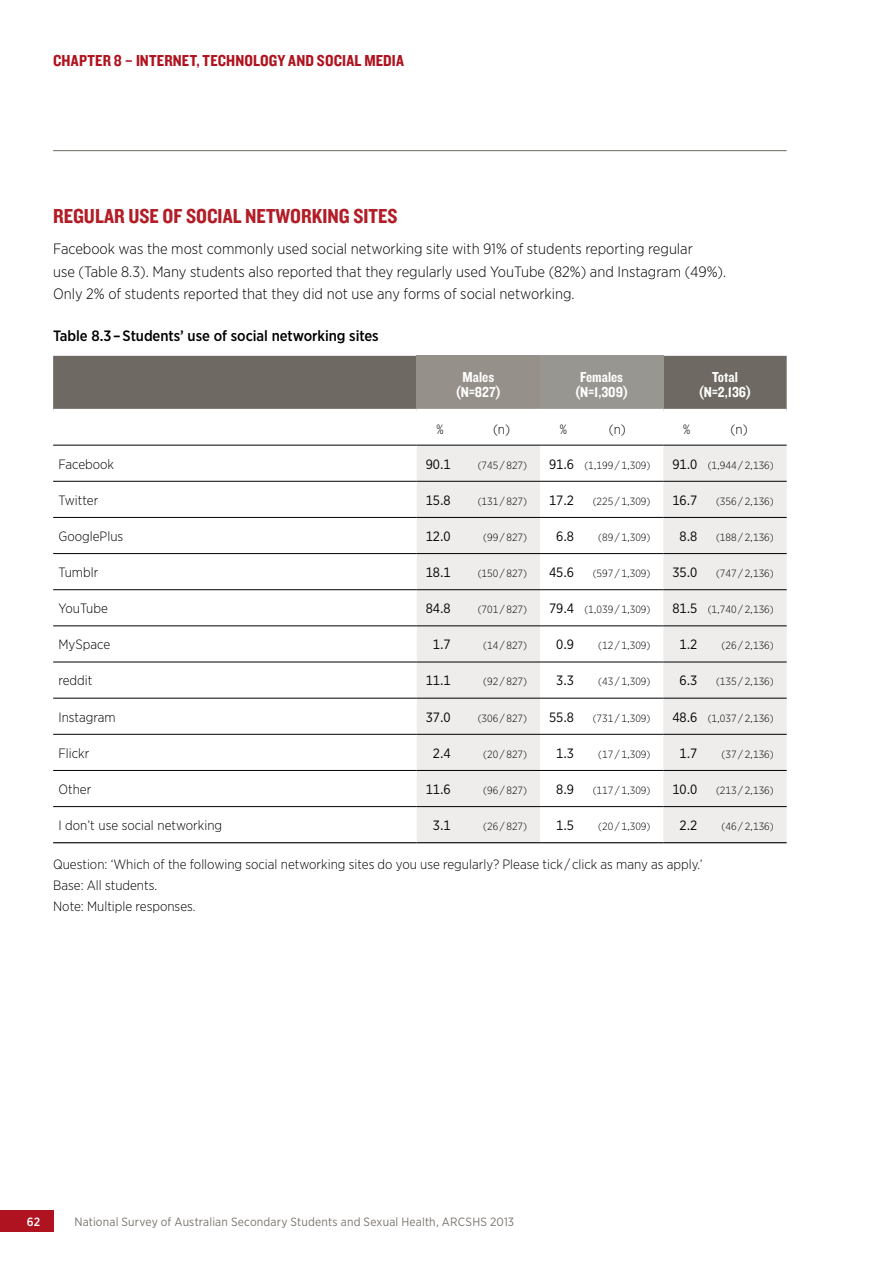
<style>
.page{position:relative;width:893px;height:1263px;background:#fff}
.page>*{position:absolute;margin:0;border:0;box-sizing:border-box;transform-origin:0 0}
.t1{font:21px "Knockout 50 Welterweight";color:#b21d27}
.t2{font:16.5px "Knockout 50 Welterweight";letter-spacing:.005em;color:#af131f}
.t3{font:300 15px/22.5px "Gotham Narrow";color:#000}
.t4{font:500 15px "Gotham Narrow";letter-spacing:-.005em;color:#000}
.t5{font:15px/15px "Knockout 50 Welterweight";color:#fff;text-align:center}
.t6{font:300 13.5px/21px "Gotham Narrow";color:#000}
.t7{font:13.5px "Gotham Narrow";letter-spacing:-.005em;color:#000}
.t8{font:12px "Gotham Narrow";letter-spacing:.015em;color:#7b756e}
.t9{font:500 12px "Gotham Narrow";color:#fff}
.t10{font:300 10.5px "Gotham Narrow";color:#000}
.s1{font-weight:400;font-size:13.5px}
</style>
<div class="page">
<div style="left:0;top:1211px;width:53px;height:21px;background:#af131f"></div>
<hr style="left:53px;top:150px;width:734px;height:1px;background:#6e6962">
<div style="left:53px;top:356px;width:734px;height:53px;background:#6e6962"></div>
<div style="left:417px;top:356px;width:123px;height:55px;background:#96908a"></div>
<div style="left:540px;top:356px;width:123px;height:55px;background:#979691"></div>
<svg style="left:53px;top:480px;width:364px;height:328px"></svg>
<svg style="left:417px;top:446px;width:370px;height:396px;fill:#efedec"></svg>
<hr style="left:53px;top:481px;width:364px;height:1px;background:#000">
<hr style="left:540px;top:481px;width:123px;height:1px;background:#000">
<hr style="left:53px;top:517px;width:364px;height:1px;background:#000">
<hr style="left:540px;top:517px;width:123px;height:1px;background:#000">
<hr style="left:53px;top:553px;width:364px;height:1px;background:#000">
<hr style="left:540px;top:553px;width:123px;height:1px;background:#000">
<hr style="left:53px;top:589px;width:364px;height:1px;background:#000">
<hr style="left:540px;top:589px;width:123px;height:1px;background:#000">
<hr style="left:53px;top:626px;width:364px;height:1px;background:#000">
<hr style="left:540px;top:626px;width:123px;height:1px;background:#000">
<hr style="left:53px;top:662px;width:364px;height:1px;background:#000">
<hr style="left:540px;top:662px;width:123px;height:1px;background:#000">
<hr style="left:53px;top:698px;width:364px;height:1px;background:#000">
<hr style="left:540px;top:698px;width:123px;height:1px;background:#000">
<hr style="left:53px;top:734px;width:364px;height:1px;background:#000">
<hr style="left:540px;top:734px;width:123px;height:1px;background:#000">
<hr style="left:53px;top:770px;width:364px;height:1px;background:#000">
<hr style="left:540px;top:770px;width:123px;height:1px;background:#000">
<hr style="left:53px;top:806px;width:364px;height:1px;background:#000">
<hr style="left:540px;top:806px;width:123px;height:1px;background:#000">
<hr style="left:663px;top:481px;width:124px;height:1px;background:#000">
<hr style="left:663px;top:517px;width:124px;height:1px;background:#000">
<hr style="left:663px;top:553px;width:124px;height:1px;background:#000">
<hr style="left:663px;top:589px;width:124px;height:1px;background:#000">
<hr style="left:663px;top:626px;width:124px;height:1px;background:#000">
<hr style="left:663px;top:662px;width:124px;height:1px;background:#000">
<hr style="left:663px;top:698px;width:124px;height:1px;background:#000">
<hr style="left:663px;top:734px;width:124px;height:1px;background:#000">
<hr style="left:663px;top:770px;width:124px;height:1px;background:#000">
<hr style="left:663px;top:806px;width:124px;height:1px;background:#000">
<hr style="left:417px;top:481px;width:123px;height:1px;background:#000">
<hr style="left:417px;top:517px;width:123px;height:1px;background:#000">
<hr style="left:417px;top:553px;width:123px;height:1px;background:#000">
<hr style="left:417px;top:589px;width:123px;height:1px;background:#000">
<hr style="left:417px;top:626px;width:123px;height:1px;background:#000">
<hr style="left:417px;top:662px;width:123px;height:1px;background:#000">
<hr style="left:417px;top:698px;width:123px;height:1px;background:#000">
<hr style="left:417px;top:734px;width:123px;height:1px;background:#000">
<hr style="left:417px;top:770px;width:123px;height:1px;background:#000">
<hr style="left:417px;top:806px;width:123px;height:1px;background:#000">
<hr style="left:53px;top:842px;width:364px;height:1px;background:#000">
<hr style="left:417px;top:842px;width:123px;height:1px;background:#000">
<hr style="left:540px;top:842px;width:123px;height:1px;background:#000">
<hr style="left:663px;top:842px;width:124px;height:1px;background:#000">
<hr style="left:417px;top:409px;width:123px;height:4px;background:#fff">
<hr style="left:540px;top:409px;width:123px;height:4px;background:#fff">
<hr style="left:53px;top:445px;width:364px;height:1px;background:#000">
<hr style="left:417px;top:445px;width:123px;height:1px;background:#000">
<hr style="left:540px;top:445px;width:123px;height:1px;background:#000">
<hr style="left:663px;top:445px;width:124px;height:1px;background:#000">
<h2 class="t2" style="left:53px;top:50px;width:352px">CHAPTER 8 – INTERNET, TECHNOLOGY AND SOCIAL MEDIA</h2>
<h1 class="t1" style="left:53px;top:202px;width:346px">REGULAR USE OF SOCIAL NETWORKING SITES</h1>
<p class="t3" style="left:53px;top:237px;width:674px">Facebook was the most commonly used social networking site with 91% of students reporting regular<br>use (Table 8.3). Many students also reported that they regularly used YouTube (82%) and Instagram (49%).<br>Only 2% of students reported that they did not use any forms of social networking.</p>
<h3 class="t4" style="left:53px;top:327px;width:327px">Table 8.3 – Students’ use of social networking sites</h3>
<h3 class="t5" style="left:456px;top:369px;width:47px">Males (N=827)</h3>
<h3 class="t5" style="left:575px;top:369px;width:55px">Females (N=1,309)</h3>
<h3 class="t5" style="left:698px;top:369px;width:54px">Total (N=2,136)</h3>
<p class="t6" style="left:436px;top:418px;width:9px">%</p>
<p class="t6" style="left:493px;top:418px;width:19px">(n)</p>
<p class="t6" style="left:560px;top:418px;width:9px">%</p>
<p class="t6" style="left:609px;top:418px;width:19px">(n)</p>
<p class="t6" style="left:683px;top:418px;width:9px">%</p>
<p class="t6" style="left:731px;top:418px;width:19px">(n)</p>
<p class="t6" style="left:58px;top:453px;width:57px">Facebook</p>
<p class="t7" style="left:426px;top:455px;width:26px">90.1</p>
<p class="t10" style="left:478px;top:458px;width:51px">(745 / 827)</p>
<p class="t10" style="left:549px;top:458px;width:103px"><span class="s1">91.6</span> (1,199 / 1,309)</p>
<p class="t10" style="left:672px;top:458px;width:103px"><span class="s1">91.0</span> (1,944 / 2,136)</p>
<p class="t6" style="left:58px;top:489px;width:41px">Twitter</p>
<p class="t7" style="left:426px;top:492px;width:26px">15.8</p>
<p class="t10" style="left:478px;top:495px;width:51px">(131 / 827)</p>
<p class="t7" style="left:549px;top:492px;width:26px">17.2</p>
<p class="t10" style="left:593px;top:495px;width:59px">(225 / 1,309)</p>
<p class="t7" style="left:672px;top:492px;width:26px">16.7</p>
<p class="t10" style="left:716px;top:495px;width:59px">(356 / 2,136)</p>
<p class="t6" style="left:58px;top:525px;width:66px">GooglePlus</p>
<p class="t7" style="left:426px;top:528px;width:26px">12.0</p>
<p class="t10" style="left:483px;top:531px;width:45px">(99 / 827)</p>
<p class="t7" style="left:556px;top:528px;width:19px">6.8</p>
<p class="t10" style="left:598px;top:531px;width:54px">(89 / 1,309)</p>
<p class="t7" style="left:680px;top:528px;width:19px">8.8</p>
<p class="t10" style="left:716px;top:531px;width:59px">(188 / 2,136)</p>
<p class="t6" style="left:58px;top:561px;width:41px">Tumblr</p>
<p class="t7" style="left:426px;top:564px;width:26px">18.1</p>
<p class="t10" style="left:478px;top:567px;width:51px">(150 / 827)</p>
<p class="t7" style="left:549px;top:564px;width:26px">45.6</p>
<p class="t10" style="left:593px;top:567px;width:59px">(597 / 1,309)</p>
<p class="t7" style="left:672px;top:564px;width:26px">35.0</p>
<p class="t10" style="left:716px;top:567px;width:59px">(747 / 2,136)</p>
<p class="t6" style="left:58px;top:598px;width:51px">YouTube</p>
<p class="t7" style="left:426px;top:600px;width:26px">84.8</p>
<p class="t10" style="left:478px;top:603px;width:51px">(701 / 827)</p>
<p class="t10" style="left:549px;top:603px;width:103px"><span class="s1">79.4</span> (1,039 / 1,309)</p>
<p class="t10" style="left:672px;top:603px;width:103px"><span class="s1">81.5</span> (1,740 / 2,136)</p>
<p class="t6" style="left:58px;top:634px;width:53px">MySpace</p>
<p class="t7" style="left:433px;top:636px;width:19px">1.7</p>
<p class="t10" style="left:483px;top:639px;width:45px">(14 / 827)</p>
<p class="t7" style="left:556px;top:636px;width:19px">0.9</p>
<p class="t10" style="left:598px;top:639px;width:54px">(12 / 1,309)</p>
<p class="t7" style="left:680px;top:636px;width:19px">1.2</p>
<p class="t10" style="left:722px;top:639px;width:54px">(26 / 2,136)</p>
<p class="t6" style="left:58px;top:670px;width:35px">reddit</p>
<p class="t7" style="left:426px;top:672px;width:26px">11.1</p>
<p class="t10" style="left:483px;top:675px;width:45px">(92 / 827)</p>
<p class="t7" style="left:556px;top:672px;width:19px">3.3</p>
<p class="t10" style="left:598px;top:675px;width:54px">(43 / 1,309)</p>
<p class="t7" style="left:680px;top:672px;width:19px">6.3</p>
<p class="t10" style="left:716px;top:675px;width:59px">(135 / 2,136)</p>
<p class="t6" style="left:58px;top:706px;width:59px">Instagram</p>
<p class="t7" style="left:426px;top:708px;width:26px">37.0</p>
<p class="t10" style="left:478px;top:711px;width:51px">(306 / 827)</p>
<p class="t7" style="left:549px;top:708px;width:26px">55.8</p>
<p class="t10" style="left:593px;top:711px;width:59px">(731 / 1,309)</p>
<p class="t10" style="left:672px;top:711px;width:103px"><span class="s1">48.6</span> (1,037 / 2,136)</p>
<p class="t6" style="left:58px;top:742px;width:32px">Flickr</p>
<p class="t7" style="left:433px;top:745px;width:19px">2.4</p>
<p class="t10" style="left:483px;top:748px;width:45px">(20 / 827)</p>
<p class="t7" style="left:556px;top:745px;width:19px">1.3</p>
<p class="t10" style="left:598px;top:748px;width:54px">(17 / 1,309)</p>
<p class="t7" style="left:680px;top:745px;width:19px">1.7</p>
<p class="t10" style="left:722px;top:748px;width:54px">(37 / 2,136)</p>
<p class="t6" style="left:58px;top:778px;width:34px">Other</p>
<p class="t7" style="left:426px;top:781px;width:26px">11.6</p>
<p class="t10" style="left:483px;top:784px;width:45px">(96 / 827)</p>
<p class="t7" style="left:556px;top:781px;width:19px">8.9</p>
<p class="t10" style="left:593px;top:784px;width:59px">(117 / 1,309)</p>
<p class="t7" style="left:672px;top:781px;width:26px">10.0</p>
<p class="t10" style="left:716px;top:784px;width:59px">(213 / 2,136)</p>
<p class="t6" style="left:58px;top:814px;width:165px">I don’t use social networking</p>
<p class="t7" style="left:433px;top:817px;width:19px">3.1</p>
<p class="t10" style="left:483px;top:820px;width:45px">(26 / 827)</p>
<p class="t7" style="left:556px;top:817px;width:19px">1.5</p>
<p class="t10" style="left:598px;top:820px;width:54px">(20 / 1,309)</p>
<p class="t7" style="left:680px;top:817px;width:19px">2.2</p>
<p class="t10" style="left:722px;top:820px;width:54px">(46 / 2,136)</p>
<p class="t6" style="left:53px;top:853px;width:651px">Question: ‘Which of the following social networking sites do you use regularly? Please tick / click as many as apply.’<br>Base: All students.<br>Note: Multiple responses.</p>
<p class="t9" style="left:27px;top:1214px;width:15px">62</p>
<p class="t8" style="left:74px;top:1214px;width:441px">National Survey of Australian Secondary Students and Sexual Health, ARCSHS 2013</p>
</div>
